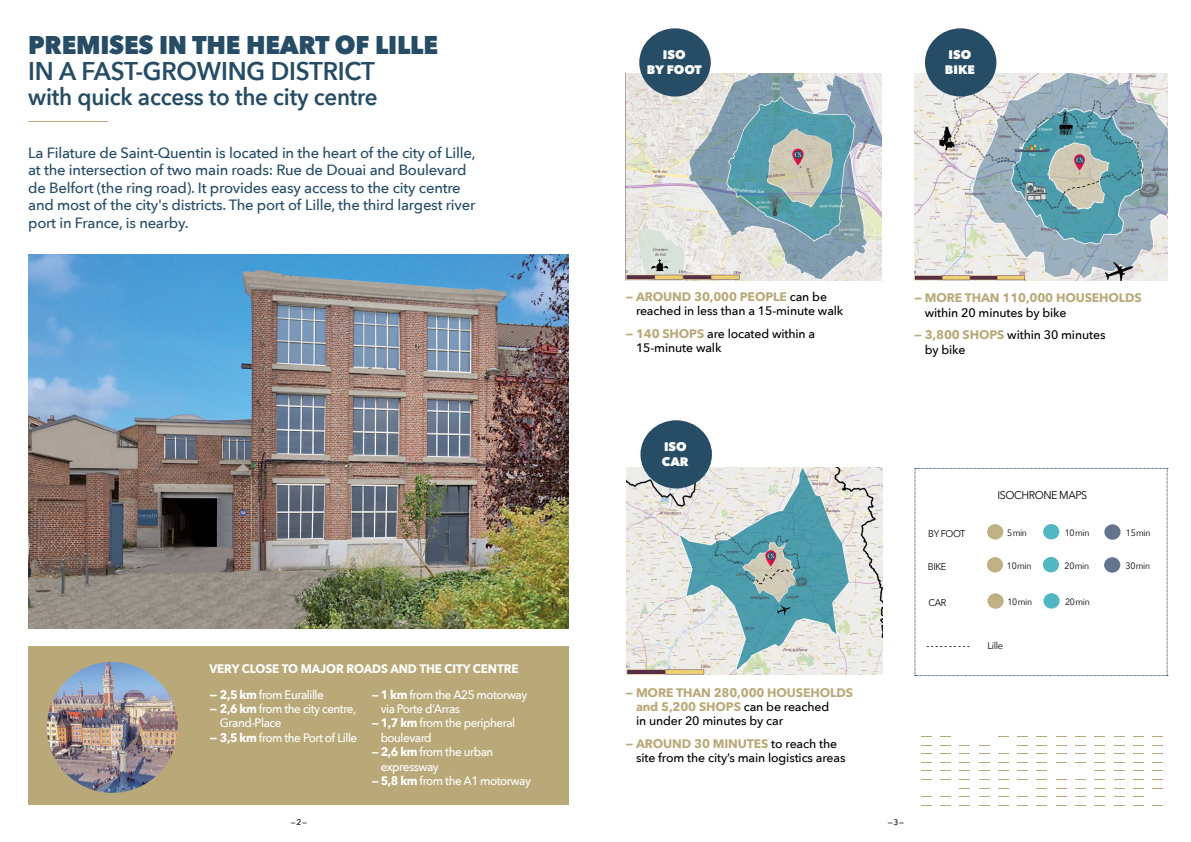
<style>
.page{position:relative;width:1191px;height:842px;background:#fff}
.page>*{position:absolute;margin:0;border:0;box-sizing:border-box;transform-origin:0 0}
.t1{font:800 25.6px/26.6px "Avenir Next";letter-spacing:-.01em;color:#264c66;scale:.95 1}
.t2{font:600 23.6px "Avenir Next";letter-spacing:-.01em;color:#264c66;scale:.95 1}
.t3{font:500 14.9px/17.4px "Avenir Next";letter-spacing:-.015em;color:#264c66}
.t4{font:500 12.3px/14.3px "Avenir Next";letter-spacing:-.04em;color:#fff;scale:.95 1}
.t5{font:500 12.3px/14.4px "Avenir Next";letter-spacing:-.01em;color:#000}
.t6{font:700 12.3px/14.4px "Avenir Next";letter-spacing:-.01em;color:#b9a978}
.t7{font:700 12.3px "Avenir Next";letter-spacing:-.01em;color:#fff;scale:.95 1}
.t8{font:800 12.3px/14.8px "Avenir Next";color:#fff}
.t9{font:11.3px "Avenir Next";letter-spacing:-.04em;color:#000;scale:.95 1}
.t10{font:9.7px "Avenir Next";letter-spacing:-.04em;color:#000;scale:.95 1}
.t11{font:500 9.7px "Avenir Next";color:#000;scale:.95 1}
.t12{font:9.2px "Avenir Next";letter-spacing:-.04em;color:#000;scale:.95 1}
.t13{font:500 8.2px "Avenir Next";color:#000}
.s1{font-weight:600}
.s2{font-weight:800}
.s3{font-weight:700}
.s4{font-weight:800;color:#b9a978}
.s5{font-weight:700;color:#b9a978}
.s6{font-weight:500;color:#000}
</style>
<div class="page">
<hr style="left:28px;top:121px;width:80px;height:1px;background:#b9a978">
<div style="left:28px;top:647px;width:540px;height:158px;background:#b9a978"></div>
<img style="left:47px;top:662px;width:131px;height:131px;border-radius:65px">
<img style="left:28px;top:255px;width:540px;height:373px">
<img style="left:626px;top:73px;width:255px;height:207px">
<div style="left:639px;top:28px;width:71px;height:69px;background:#264c66;border-radius:50%"></div>
<img style="left:914px;top:73px;width:254px;height:207px">
<div style="left:925px;top:28px;width:71px;height:69px;background:#264c66;border-radius:50%"></div>
<img style="left:626px;top:467px;width:256px;height:207px">
<div style="left:640px;top:420px;width:72px;height:68px;background:#264c66;border-radius:50%"></div>
<svg style="left:1166px;top:468px;width:2px;height:208px"></svg>
<svg style="left:914px;top:468px;width:252px;height:208px"></svg>
<div style="left:987px;top:524px;width:16px;height:16px;background:#c0b185;border-radius:50%"></div>
<div style="left:1043px;top:524px;width:16px;height:15px;background:#51b8c2;border-radius:50%"></div>
<div style="left:1104px;top:524px;width:16px;height:16px;background:#64758b;border-radius:50%"></div>
<div style="left:987px;top:557px;width:16px;height:15px;background:#c0b185;border-radius:50%"></div>
<div style="left:1042px;top:557px;width:17px;height:15px;background:#51b8c2;border-radius:50%"></div>
<div style="left:1104px;top:557px;width:16px;height:16px;background:#64758b;border-radius:50%"></div>
<div style="left:987px;top:593px;width:16px;height:16px;background:#c0b185;border-radius:50%"></div>
<div style="left:1043px;top:593px;width:16px;height:16px;background:#51b8c2;border-radius:50%"></div>
<p class="t1" style="left:28px;top:31px;width:433px">PREMISES IN THE HEART OF LILLE<br><span class="s1">IN A FAST-GROWING DISTRICT</span></p>
<p class="t2" style="left:28px;top:76px;width:369px">with quick access to the city centre</p>
<p class="t3" style="left:28px;top:144px;width:449px">La Filature de Saint-Quentin is located in the heart of the city of Lille, at the intersection of two main roads: Rue de Douai and Boulevard de Belfort (the ring road). It provides easy access to the city centre and most of the city's districts. The port of Lille, the third largest river port in France, is nearby.</p>
<p class="t7" style="left:209px;top:658px;width:327px">VERY CLOSE TO MAJOR ROADS AND THE CITY CENTRE</p>
<p class="t4" style="left:210px;top:687px;width:122px"><span class="s2">—</span> <span class="s3">2,5 km</span> from Euralille</p>
<p class="t4" style="left:220px;top:701px;width:145px;text-indent:-10px"><span class="s2">—</span> <span class="s3">2,6 km</span> from the city centre,<br>Grand-Place</p>
<p class="t4" style="left:210px;top:730px;width:157px"><span class="s2">—</span> <span class="s3">3,5 km</span> from the Port of Lille</p>
<p class="t13" style="left:291px;top:815px;width:18px">—2—</p>
<p class="t4" style="left:381px;top:687px;width:156px;text-indent:-9px"><span class="s3">— 1 km</span> from the A25 motorway via Porte d’Arras</p>
<p class="t4" style="left:381px;top:716px;width:143px;text-indent:-9px"><span class="s3">— 1,7 km</span> from the peripheral boulevard</p>
<p class="t4" style="left:381px;top:744px;width:120px;text-indent:-9px"><span class="s3">— 2,6 km</span> from the urban expressway</p>
<p class="t4" style="left:372px;top:773px;width:169px"><span class="s3">— 5,8 km</span> from the A1 motorway</p>
<p class="t8" style="left:647px;top:47px;width:56px;text-align:center">ISO<br>BY FOOT</p>
<p class="t8" style="left:945px;top:47px;width:31px">ISO<br>BIKE</p>
<p class="t5" style="left:636px;top:289px;width:209px;text-indent:-10px"><span class="s4">—</span> <span class="s5">AROUND 30,000 PEOPLE</span> can be reached in less than a 15-minute walk</p>
<p class="t5" style="left:636px;top:326px;width:181px;text-indent:-10px"><span class="s4">—</span> <span class="s5">140 SHOPS</span> are located within a<br>15-minute walk</p>
<p class="t8" style="left:662px;top:439px;width:28px">ISO<br>CAR</p>
<p class="t6" style="left:636px;top:685px;width:219px;text-indent:-10px"><span class="s2">—</span> MORE THAN 280,000 HOUSEHOLDS and 5,200 SHOPS <span class="s6">can be reached<br>in under 20 minutes by car</span></p>
<p class="t5" style="left:636px;top:736px;width:211px;text-indent:-10px"><span class="s4">—</span> <span class="s5">AROUND 30 MINUTES</span> to reach the site from the city’s main logistics areas</p>
<p class="t6" style="left:924px;top:291px;width:219px;text-indent:-10px"><span class="s2">—</span> MORE THAN 110,000 HOUSEHOLDS <span class="s6">within 20 minutes by bike</span></p>
<p class="t5" style="left:924px;top:327px;width:182px;text-indent:-10px"><span class="s4">—</span> <span class="s5">3,800 SHOPS</span> within 30 minutes by bike</p>
<p class="t9" style="left:997px;top:486px;width:96px">ISOCHRONE MAPS</p>
<p class="t10" style="left:928px;top:525px;width:41px">BY FOOT</p>
<p class="t12" style="left:1007px;top:525px;width:22px">5min</p>
<p class="t12" style="left:1065px;top:525px;width:27px">10min</p>
<p class="t12" style="left:1126px;top:525px;width:27px">15min</p>
<p class="t10" style="left:928px;top:558px;width:21px">BIKE</p>
<p class="t12" style="left:1007px;top:558px;width:27px">10min</p>
<p class="t12" style="left:1064px;top:558px;width:27px">20min</p>
<p class="t12" style="left:1125px;top:558px;width:27px">30min</p>
<p class="t10" style="left:928px;top:594px;width:20px">CAR</p>
<p class="t12" style="left:1007px;top:594px;width:27px">10min</p>
<p class="t12" style="left:1065px;top:594px;width:27px">20min</p>
<p class="t11" style="left:926px;top:637px;width:48px">- - - - - - - - - -</p>
<p class="t10" style="left:987px;top:637px;width:18px">Lille</p>
<p class="t13" style="left:887px;top:815px;width:18px">—3—</p>
</div>
